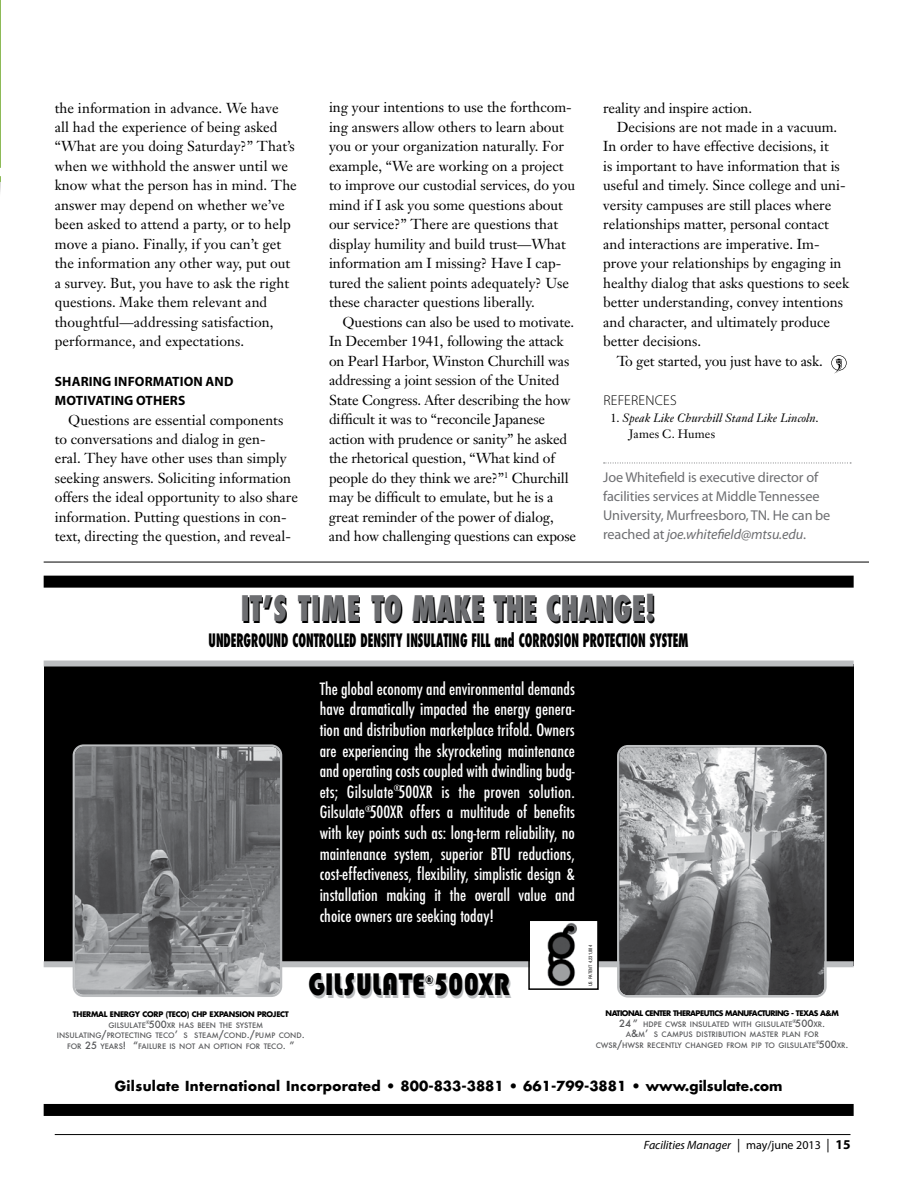
<style>
.page{position:relative;width:918px;height:1188px;background:#fff}
.page>*{position:absolute;margin:0;border:0;box-sizing:border-box;transform-origin:0 0}
.t1{font:800 condensed 34.2px "Futura";color:#000;scale:.83 1}
.t2{font:32.4px "Bauhaus 93";color:#000;scale:.83 1}
.t3{font:800 condensed 18px "Futura";color:#000;scale:.67 1}
.t4{font:500 condensed 16.5px/20.7px "Futura";color:#fff;text-align:justify}
.t5{font:14.25px/19.5px "Janson Text";color:#000}
.t6{font:14.25px/18.8px "Myriad Pro";letter-spacing:-.01em;color:#6d6e71}
.t7{font:300 14.25px "Myriad Pro";letter-spacing:.01em;color:#000}
.t8{font:700 13.5px "Futura";letter-spacing:.025em;color:#000}
.t9{font:700 13.5px "Myriad Pro";letter-spacing:.01em;color:#000}
.t10{font:12.6px "Bauhaus 93";color:#bcbec0;scale:.83 1}
.t11{font:12.6px "Bauhaus 93";color:#000;scale:.83 1}
.t12{font:italic 12px/16.5px "Janson Text";letter-spacing:.005em;color:#000}
.t13{font:italic 12px "Myriad Pro";color:#000}
.t14{font:500 9.75px "Futura";color:#58595b}
.t15{font:700 7.5px "Futura";letter-spacing:-.07em;color:#000}
.t16{font:700 7.5px "Futura";letter-spacing:-.035em;color:#000}
.t17{font:500 7.35px/10.5px "Futura";color:#58595b}
.t18{font:condensed 4.5px "Helvetica";color:#000}
.s1{font-style:normal}
.s2{font-style:italic}
.s3{font-size:9.75px}
.s4{font-size:7.35px}
.s5{font-style:normal;font-size:13.5px}
.s6{font-weight:700;font-style:normal;font-size:13.5px}
</style>
<div class="page">
<hr style="left:55px;top:1134px;width:795px;height:1px;background:#000">
<svg style="left:0;top:0;width:1px;height:192px"></svg>
<svg style="left:604px;top:463px;width:247px;height:1px"></svg>
<svg style="left:831px;top:355px;width:16px;height:18px"></svg>
<hr style="left:44px;top:562px;width:825px;height:1px;background:#000">
<div style="left:44px;top:664px;width:810px;height:302px;background:#000"></div>
<div style="left:44px;top:961px;width:810px;height:6px;background:#bcbec0"></div>
<svg style="left:617px;top:745px;width:210px;height:253px;background:#8a8c8e"></svg>
<svg style="left:73px;top:744px;width:209px;height:253px;background:#78797c"></svg>
<div style="left:530px;top:921px;width:67px;height:67px;background:#fff"></div>
<img style="left:547px;top:923px;width:30px;height:64px">
<div style="left:528px;top:920px;width:71px;height:70px;border:2px solid #000"></div>
<div style="left:44px;top:661px;width:810px;height:6px;background:#bcbec0"></div>
<div style="left:44px;top:576px;width:810px;height:12px;background:#000"></div>
<div style="left:44px;top:1104px;width:810px;height:11px;background:#000"></div>
<p class="t5" style="left:55px;top:98px;width:244px">the information in advance. We have<br>all had the experience of being asked “What are you doing Saturday?” That’s when we withhold the answer until we know what the person has in mind. The answer may depend on whether we’ve been asked to attend a party, or to help move a piano. Finally, if you can’t get the information any other way, put out a survey. But, you have to ask the right questions. Make them relevant and thoughtful—addressing satisfaction, performance, and expectations.</p>
<p class="t9" style="left:55px;top:372px;width:73px">SHARING INFO</p>
<p class="t9" style="left:145px;top:372px;width:44px">RMATION</p>
<p class="t9" style="left:206px;top:372px;width:29px">AND</p>
<p class="t9" style="left:55px;top:392px;width:131px">MOTIVATING OTHERS</p>
<p class="t5" style="left:55px;top:410px;width:245px;text-indent:13px">Questions are essential components to conversations and dialog in gen-<br>eral. They have other uses than simply seeking answers. Soliciting information offers the ideal opportunity to also share information. Putting questions in con&shy;text, directing the question, and reveal-</p>
<p class="t5" style="left:329px;top:98px;width:248px">ing your intentions to use the forthcom&shy;ing answers allow others to learn about you or your organization naturally. For example, “We are working on a project to improve our custodial services, do you mind if I ask you some questions about our service?” There are questions that display humility and build trust—What information am I missing? Have I cap&shy;tured the salient points adequately? Use these character questions liberally.</p>
<p class="t5" style="left:329px;top:312px;width:249px;text-indent:14px">Questions can also be used to motivate.<br>In December 1941, following the attack on Pearl Harbor, Winston Churchill was addressing a joint session of the United State Congress. After describing the how difficult it was to “reconcile Japanese action with prudence or sanity” he asked the rhetorical question, “What kind of people do they think we are?”<sup>1</sup> Churchill may be difficult to emulate, but he is a great reminder of the power of dialog, and how challenging questions can expose</p>
<p class="t5" style="left:603px;top:98px;width:150px">reality and inspire action.</p>
<p class="t5" style="left:617px;top:117px;width:222px">Decisions are not made in a vacuum.</p>
<p class="t5" style="left:603px;top:137px;width:227px">In order to have effective decisions, it</p>
<p class="t5" style="left:603px;top:156px;width:238px">is important to have information that is</p>
<p class="t5" style="left:603px;top:176px;width:244px">useful and timely. Since college and uni-</p>
<p class="t5" style="left:603px;top:195px;width:230px">versity campuses are still places where</p>
<p class="t5" style="left:603px;top:215px;width:227px">relationships matter, personal contact</p>
<p class="t5" style="left:603px;top:234px;width:218px">and interactions are imperative. Im-</p>
<p class="t5" style="left:603px;top:254px;width:240px">prove your relationships by engaging in</p>
<p class="t5" style="left:603px;top:273px;width:247px">healthy dialog that asks questions to seek</p>
<p class="t5" style="left:603px;top:293px;width:241px">better understanding, convey intentions</p>
<p class="t5" style="left:603px;top:312px;width:228px">and character, and ultimately produce</p>
<p class="t5" style="left:603px;top:332px;width:99px">better decisions.</p>
<p class="t5" style="left:617px;top:351px;width:207px">To get started, you just have to ask.</p>
<p class="t7" style="left:603px;top:392px;width:75px">REFERENCES</p>
<p class="t12" style="left:629px;top:409px;width:191px;text-indent:-19px"><span class="s1">1.</span> Speak Like Churchill Stand Like Lincoln<span class="s1">.<br>James C. Humes</span></p>
<p class="t6" style="left:603px;top:468px;width:229px">Joe Whitefield is executive director of facilities services at Middle Tennessee University, Murfreesboro, TN. He can be reached at <span class="s2">joe.whitefield@mtsu.edu</span>.</p>
<h1 class="t1" style="left:242px;top:587px;width:501px">IT’S TIME TO MAKE THE CHANGE!</h1>
<p class="t3" style="left:209px;top:629px;width:718px">UNDERGROUND CONTROLLED DENSITY INSULATING FILL and CORROSION PROTECTION SYSTEM</p>
<p class="t4" style="left:320px;top:678px;width:257px">The global economy and environmental demands have dramatically impacted the energy genera&shy;tion and distribution marketplace trifold. Owners are experiencing the skyrocketing maintenance and operating costs coupled with dwindling budg&shy;ets; Gilsulate<sup>®</sup>500XR is the proven solution.<br>Gilsulate<sup>®</sup>500XR offers a multitude of benefits with key points such as: long-term reliability, no maintenance system, superior BTU reductions, cost-effectiveness, flexibility, simplistic design &amp; installation making it the overall value and choice owners are seeking today!</p>
<h2 class="t2" style="left:309px;top:966px;width:244px">GILSULATE 500XR</h2>
<p class="t11" style="left:426px;top:973px;width:11px">®</p>
<p class="t10" style="left:427px;top:975px;width:11px">®</p>
<p class="t16" style="left:73px;top:1009px;width:218px">THERMAL ENERGY CORP (TECO) CHP EXPANSION PROJECT</p>
<p class="t17" style="left:108px;top:1020px;width:156px">GILSULATE<sup>®</sup><span class="s3">500</span>XR HAS BEEN THE SYSTEM</p>
<p class="t17" style="left:57px;top:1030px;width:249px">INSULATING<span class="s3">/</span>PROTECTING TECO<span class="s3">’</span> S STEAM<span class="s3">/</span>COND<span class="s3">./</span>PUMP COND<span class="s3">.</span></p>
<p class="t17" style="left:67px;top:1041px;width:229px">FOR <span class="s3">25</span> YEARS<span class="s3">! “</span>FAILURE IS NOT AN OPTION FOR TECO<span class="s3">. ”</span></p>
<p class="t18" style="left:588px;top:986px;width:43px;rotate:-90deg">US PATENT 4,231,884</p>
<p class="t15" style="left:606px;top:1008px;width:235px">NATIONAL CENTER THERAPEUTICS MANUFACTURING - TEXAS A&amp;M</p>
<p class="t17" style="left:619px;top:1019px;width:175px"><span class="s3">24 ”</span> HDPE CWSR INSULATED WITH GILSULATE</p>
<p class="t14" style="left:793px;top:1016px;width:34px"><sup>®</sup>500<span class="s4">XR</span>.</p>
<p class="t17" style="left:596px;top:1029px;width:224px;text-indent:30px">A<span class="s3">&amp;</span>M<span class="s3">’</span> S CAMPUS DISTRIBUTION MASTER PLAN FOR<br>CWSR<span class="s3">/</span>HWSR RECENTLY CHANGED FROM PIP TO GILSULATE</p>
<p class="t14" style="left:816px;top:1037px;width:34px"><sup>®</sup>500<span class="s4">XR</span>.</p>
<p class="t8" style="left:115px;top:1077px;width:669px">Gilsulate International Incorporated • 800-833-3881 • 661-799-3881 • www.gilsulate.com</p>
<p class="t13" style="left:644px;top:1137px;width:208px">Facilities Manager <span class="s5">|</span> <span class="s1">may/june 2013</span> <span class="s5">|</span> <span class="s6">15</span></p>
</div>
